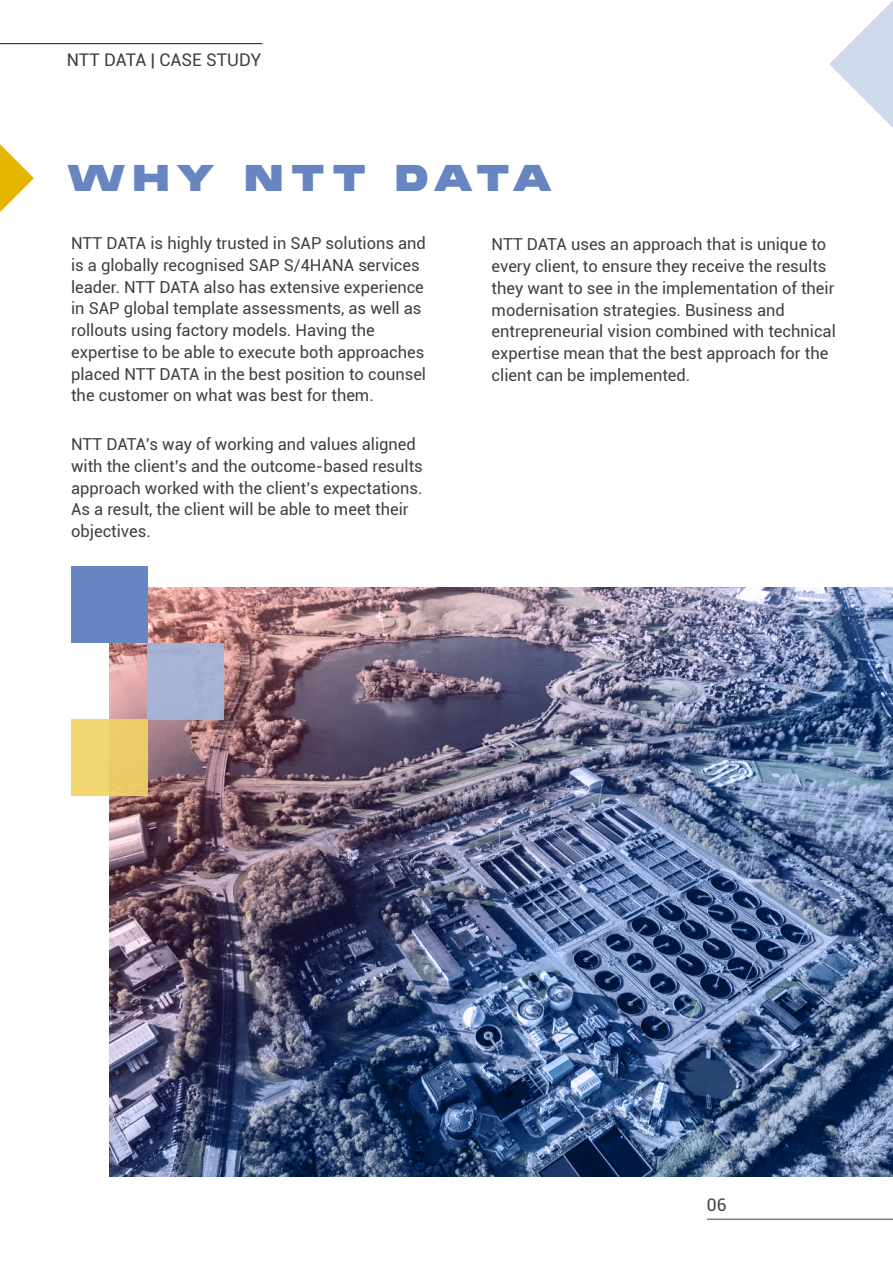
<style>
.page{position:relative;width:893px;height:1263px;background:#fff}
.page>*{position:absolute;margin:0;border:0;box-sizing:border-box;transform-origin:0 0}
.t1{font:800 36px "Monument Extended";letter-spacing:.15em;color:#6785c1}
.t2{font:17.4px "Roboto";color:#404040}
.t3{font:16.5px/21.8px "Roboto";color:#404040}
</style>
<div class="page">
<hr style="left:707px;top:1219px;width:186px;height:1px;background:#404040">
<svg style="left:0;top:144px;width:34px;height:68px"></svg>
<svg style="left:829px;top:1px;width:64px;height:127px"></svg>
<hr style="left:0;top:43px;width:262px;height:1px;background:#161616">
<img style="left:110px;top:587px;width:783px;height:589px">
<div style="left:71px;top:720px;width:76px;height:76px;background:#f0d471"></div>
<div style="left:147px;top:643px;width:77px;height:77px;background:#a4b6da"></div>
<div style="left:71px;top:566px;width:76px;height:77px;background:#6785c1"></div>
<p class="t2" style="left:67px;top:48px;width:196px">NTT DATA | CASE STUDY</p>
<h1 class="t1" style="left:66px;top:153px;width:488px">WHY NTT DATA</h1>
<p class="t3" style="left:71px;top:232px;width:356px">NTT DATA is highly trusted in SAP solutions and is a globally recognised SAP S/4HANA services leader. NTT DATA also has extensive experience in SAP global template assessments, as well as rollouts using factory models. Having the expertise to be able to execute both approaches placed NTT DATA in the best position to counsel the customer on what was best for them.</p>
<p class="t3" style="left:71px;top:433px;width:353px">NTT DATA’s way of working and values aligned with the client’s and the outcome-based results approach worked with the client’s expectations.<br>As a result, the client will be able to meet their objectives.</p>
<p class="t3" style="left:492px;top:233px;width:346px">NTT DATA uses an approach that is unique to every client, to ensure they receive the results they want to see in the implementation of their modernisation strategies. Business and entrepreneurial vision combined with technical expertise mean that the best approach for the client can be implemented.</p>
<p class="t2" style="left:707px;top:1193px;width:21px">06</p>
</div>
